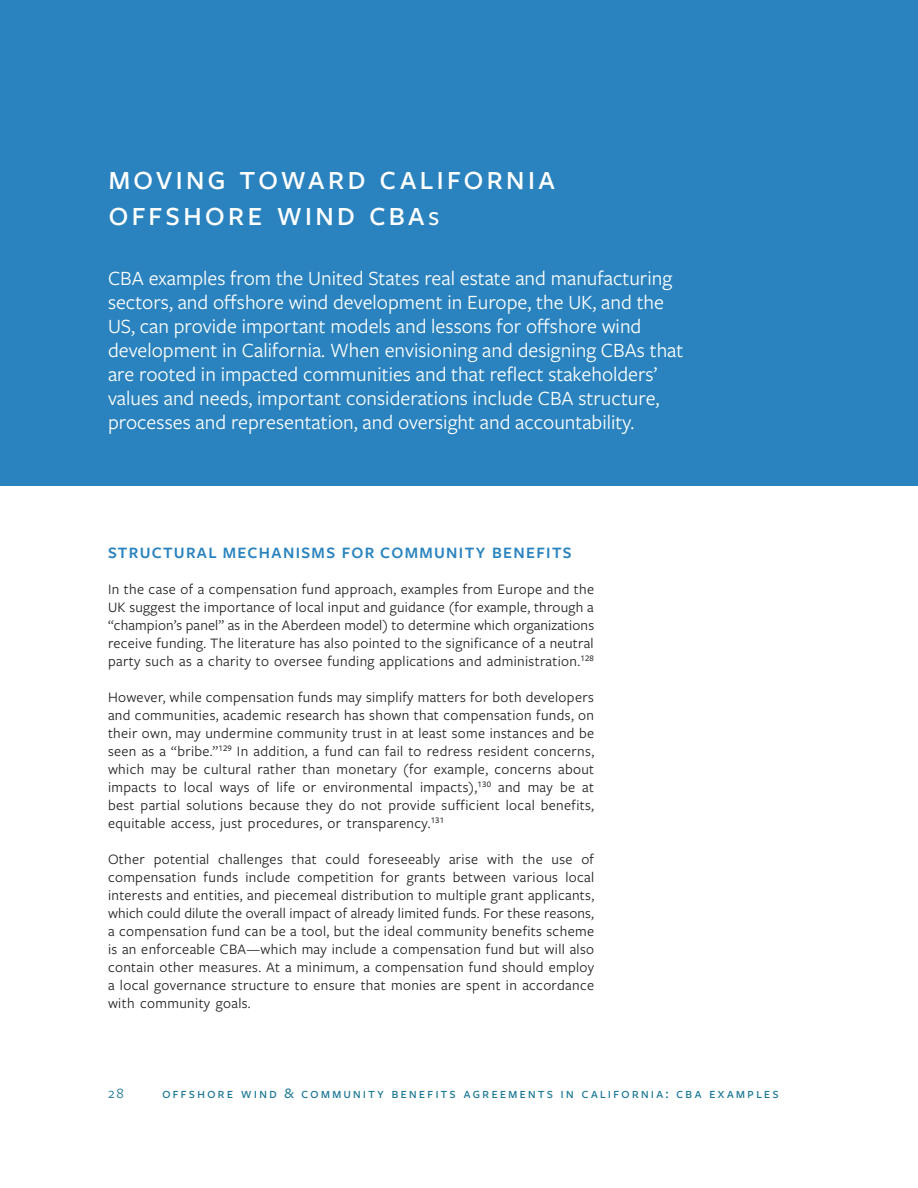
<style>
.page{position:relative;width:918px;height:1188px;background:#fff}
.page>*{position:absolute;margin:0;border:0;box-sizing:border-box;transform-origin:0 0}
.Section_Start_Title{font:500 36px/36px "Freight Sans Pro";letter-spacing:.06em;color:#fff}
.Section_Start_Body{font:21px/24px "Freight Sans Pro";color:#fff}
.Heading_2{font:600 16.5px "Freight Sans Pro";letter-spacing:.08em;color:#2a83be}
.Body{font:15px/18px "Freight Sans Pro";letter-spacing:.025em;color:#231f20;text-align:justify}
.t1{font:500 15px "Freight Sans Pro";letter-spacing:.125em;color:#1e7996}
.t2{font:15px "Freight Sans Pro";color:#1e7996}
.s1{font-size:27px}
</style>
<div class="page">
<div style="left:0;top:0;width:918px;height:486px;background:#2a83be"></div>
<p class="Section_Start_Title" style="left:108px;top:158px;width:447px;text-indent:239px">d California<br>Offshore Wind CBA<span class="s1">s</span></p>
<p class="Section_Start_Title" style="left:108px;top:158px;width:194px">Moving Towar</p>
<p class="Section_Start_Body" style="left:108px;top:265px;width:577px">CBA examples from the United States real estate and manufacturing sectors, and offshore wind development in Europe, the UK, and the US, can provide important models and lessons for offshore wind development in California. When envisioning and designing CBAs that are rooted in impacted communities and that reflect stakeholders’ values and needs, important considerations include CBA structure, processes and representation, and oversight and accountability.</p>
<p class="Heading_2" style="left:108px;top:541px;width:465px">STRUCTURAL MECHANISMS FOR COMMUNITY BENEFITS</p>
<p class="Body" style="left:108px;top:580px;width:488px">In the case of a compensation fund approach, examples from Europe and the UK suggest the importance of local input and guidance (for example, through a “champion’s panel” as in the Aberdeen model) to determine which organizations receive funding. The literature has also pointed to the significance of a neutral party such as a charity to oversee funding applications and administration.<sup>128</sup></p>
<p class="Body" style="left:108px;top:688px;width:488px">However, while compensation funds may simplify matters for both developers and communities, academic research has shown that compensation funds, on their own, may undermine community trust in at least some instances and be seen as a “bribe.”<sup>129</sup> In addition, a fund can fail to redress resident concerns, which may be cultural rather than monetary (for example, concerns about impacts to local ways of life or environmental impacts),<sup>130</sup> and may be at best partial solutions because they do not provide sufficient local benefits, equitable access, just procedures, or transparency.<sup>131</sup></p>
<p class="Body" style="left:108px;top:850px;width:488px">Other potential challenges that could foreseeably arise with the use of compensation funds include competition for grants between various local interests and entities, and piecemeal distribution to multiple grant applicants, which could dilute the overall impact of already limited funds. For these reasons, a compensation fund can be a tool, but the ideal community benefits scheme is an enforceable CBA—which may include a compensation fund but will also contain other measures. At a minimum, a compensation fund should employ a local governance structure to ensure that monies are spent in accordance with community goals.</p>
<p class="t2" style="left:108px;top:1083px;width:17px">28</p>
<p class="t1" style="left:162px;top:1083px;width:618px">Offshor e Wind &amp; Community B enefits Agr eements in California: CBA E xamples</p>
</div>
